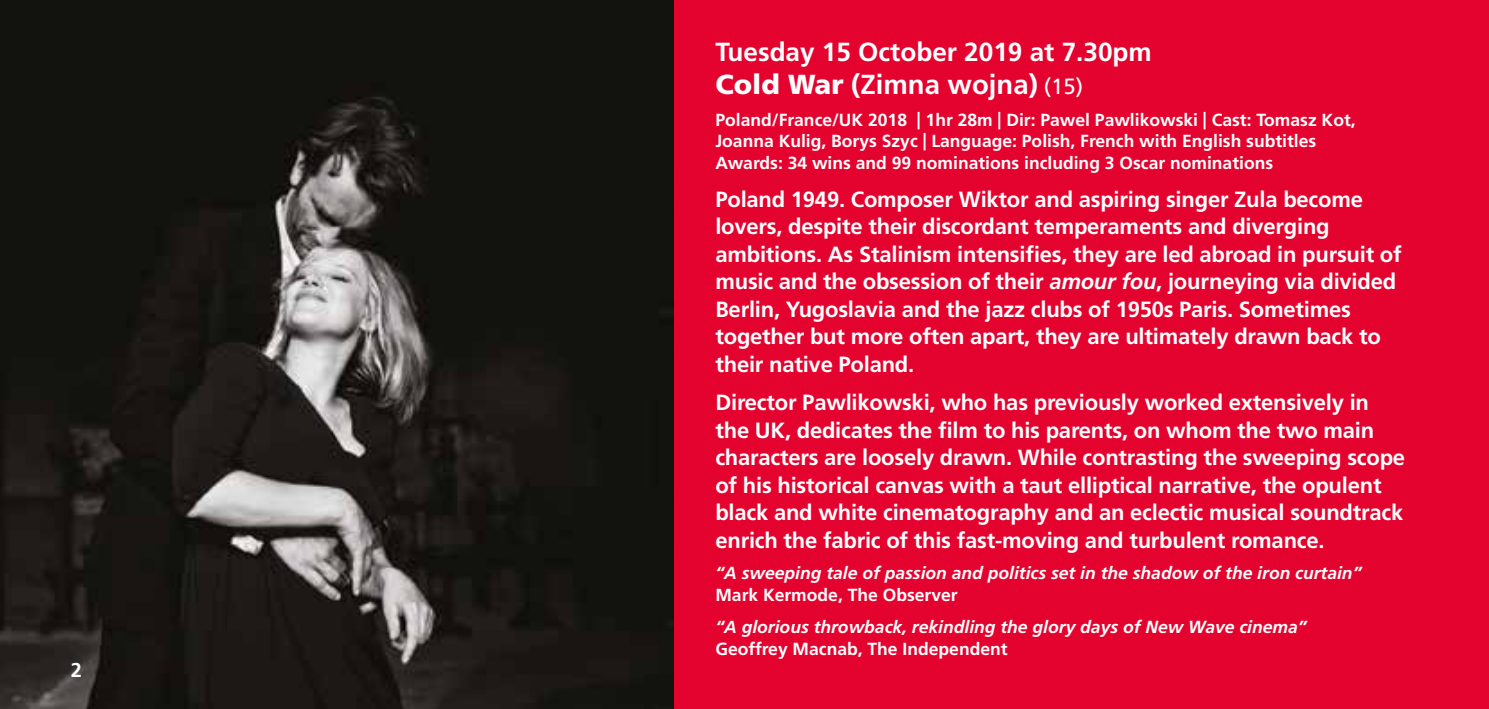
<style>
.page{position:relative;width:1489px;height:709px;background:#fff}
.page>*{position:absolute;margin:0;border:0;box-sizing:border-box;transform-origin:0 0}
.t1{font:700 27.5px "Frutiger";color:#fff}
.t2{font:700 26px "Frutiger";color:#fff}
.t3{font:700 22px/27.5px "Frutiger";letter-spacing:-.01em;color:#fff}
.t4{font:700 20px "Frutiger";color:#fff}
.t5{font:700 17.5px/21.2px "Frutiger";color:#fff}
.t6{font:italic 700 17.5px "Frutiger";color:#fff}
.s1{font-weight:900}
.s2{font-weight:400;font-size:22px}
.s3{font-style:italic}
</style>
<div class="page">
<div style="left:0;top:0;width:1488px;height:709px;background:#e4032e"></div>
<img style="left:0;top:0;width:673px;height:709px">
<p class="t4" style="left:71px;top:658px;width:13px">2</p>
<p class="t2" style="left:715px;top:36px;width:438px">Tuesday 15 October 2019 at 7.30pm</p>
<p class="t1" style="left:715px;top:68px;width:369px"><span class="s1">Cold War</span> (Zimna wojna) <span class="s2">(15)</span></p>
<p class="t5" style="left:715px;top:109px;width:641px">Poland/France/UK 2018 | 1hr 28m | Dir: Pawel Pawlikowski | Cast: Tomasz Kot,<br>Joanna Kulig, Borys Szyc | Language: Polish, French with English subtitles<br>Awards: 34 wins and 99 nominations including 3 Oscar nominations</p>
<p class="t3" style="left:715px;top:185px;width:687px">Poland 1949. Composer Wiktor and aspiring singer Zula become lovers, despite their discordant temperaments and diverging ambitions. As Stalinism intensifies, they are led abroad in pursuit of music and the obsession of their <span class="s3">amour fou</span>, journeying via divided Berlin, Yugoslavia and the jazz clubs of 1950s Paris. Sometimes together but more often apart, they are ultimately drawn back to their native Poland.</p>
<p class="t3" style="left:715px;top:389px;width:691px">Director Pawlikowski, who has previously worked extensively in the UK, dedicates the film to his parents, on whom the two main characters are loosely drawn. While contrasting the sweeping scope of his historical canvas with a taut elliptical narrative, the opulent black and white cinematography and an eclectic musical soundtrack enrich the fabric of this fast-moving and turbulent romance.</p>
<p class="t6" style="left:715px;top:563px;width:647px">“A sweeping tale of passion and politics set in the shadow of the iron curtain”</p>
<p class="t5" style="left:715px;top:584px;width:244px">Mark Kermode, The Observer</p>
<p class="t6" style="left:715px;top:616px;width:592px">“A glorious throwback, rekindling the glory days of New Wave cinema”</p>
<p class="t5" style="left:715px;top:638px;width:294px">Geoffrey Macnab, The Independent</p>
</div>
